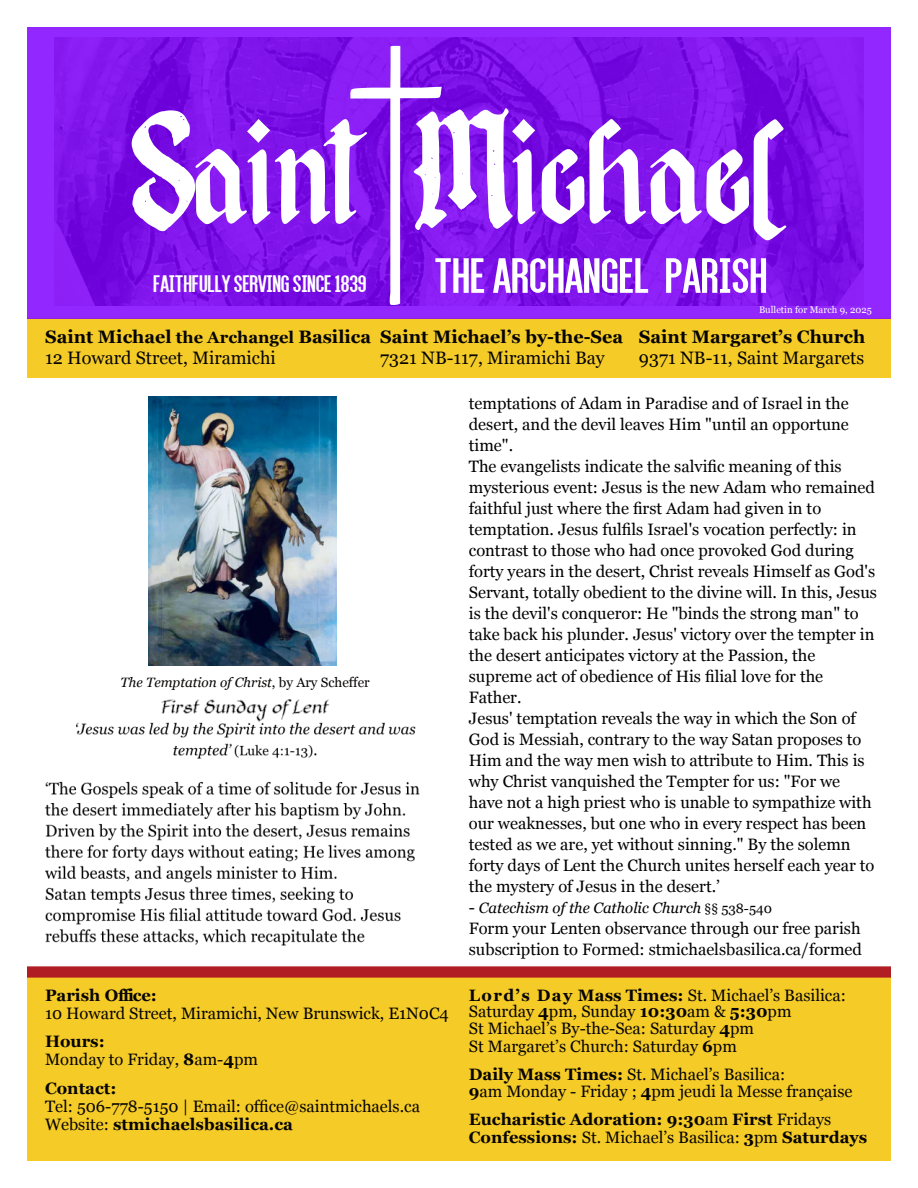
<style>
.page{position:relative;width:918px;height:1188px;background:#fff}
.page>*{position:absolute;margin:0;border:0;box-sizing:border-box;transform-origin:0 0}
.t1{font:150px "Afterkilly";color:#fff}
.t2{font:52.5px "Alegre Sans";color:#fff}
.t3{font:25.5px "Alegre Sans";letter-spacing:-.01em;color:#fff}
.t4{font:700 18px "Georgia";color:#070504}
.t5{font:18px "Georgia";color:#070504}
.t6{font:16.5px "Georgia";color:#000}
.t7{font:16.5px "Georgia";color:#070504}
.t8{font:700 16.5px "Georgia";color:#070504}
.t9{font:italic 15px "Georgia";color:#000}
.t10{font:italic 13.5px "Georgia";color:#070504}
.t11{font:13.5px "Georgia";color:#000}
.t12{font:9.6px "Georgia";color:#fff}
.s1{font-family:"Cristone"}
.s2{font-size:16.5px}
.s3{font-style:normal}
.s4{font-style:normal;font-size:16.5px}
.s5{font-weight:700}
.s6{font-weight:400}
</style>
<div class="page">
<img style="left:148px;top:396px;width:189px;height:270px">
<div style="left:27px;top:972px;width:864px;height:189px;background:#f5cb27"></div>
<img style="left:45px;top:699px;width:375px;height:247px">
<div style="left:27px;top:319px;width:864px;height:59px;background:#f5cc27"></div>
<div style="left:27px;top:966px;width:864px;height:12px;background:#b01e23"></div>
<div style="left:27px;top:27px;width:864px;height:292px;background:#7f00ff;opacity:.85"></div>
<svg style="left:326px;top:46px;width:116px;height:273px;background:#8d2ded"></svg>
<p class="t1" style="left:130px;top:119px;width:662px"><span class="s1">S</span>aint <span class="s1">M</span>ichael</p>
<p class="t3" style="left:153px;top:269px;width:215px">FAITHFULLY SERVING SINCE 1839</p>
<p class="t4" style="left:45px;top:330px;width:328px">Saint Michael <span class="s2">the Archangel</span> Basilica</p>
<p class="t5" style="left:45px;top:351px;width:232px">12 Howard Street, Miramichi</p>
<p class="t2" style="left:434px;top:244px;width:335px">THE ARCHANGEL PARISH</p>
<p class="t4" style="left:380px;top:330px;width:245px">Saint Michael’s by-the-Sea</p>
<p class="t5" style="left:380px;top:351px;width:226px">7321 NB-117, Miramichi Bay</p>
<p class="t12" style="left:759px;top:305px;width:114px">Bulletin for March 9, 2025</p>
<p class="t4" style="left:639px;top:330px;width:228px">Saint Margaret’s Church</p>
<p class="t5" style="left:639px;top:351px;width:227px">9371 NB-11, Saint Margarets</p>
<p class="t10" style="left:120px;top:677px;width:251px">The Temptation of Christ<span class="s3">, by Ary Scheffer</span></p>
<p class="t6" style="left:469px;top:396px;width:381px">temptations of Adam in Paradise and of Israel in the</p>
<p class="t6" style="left:469px;top:417px;width:382px">desert, and the devil leaves Him "until an opportune</p>
<p class="t6" style="left:469px;top:438px;width:46px">time".</p>
<p class="t6" style="left:469px;top:459px;width:374px">The evangelists indicate the salvific meaning of this</p>
<p class="t6" style="left:469px;top:480px;width:408px">mysterious event: Jesus is the new Adam who remained</p>
<p class="t6" style="left:469px;top:501px;width:354px">faithful just where the first Adam had given in to</p>
<p class="t6" style="left:469px;top:522px;width:389px">temptation. Jesus fulfils Israel's vocation perfectly: in</p>
<p class="t6" style="left:469px;top:543px;width:387px">contrast to those who had once provoked God during</p>
<p class="t6" style="left:469px;top:564px;width:408px">forty years in the desert, Christ reveals Himself as God's</p>
<p class="t6" style="left:469px;top:585px;width:410px">Servant, totally obedient to the divine will. In this, Jesus</p>
<p class="t6" style="left:469px;top:606px;width:391px">is the devil's conqueror: He "binds the strong man" to</p>
<p class="t6" style="left:469px;top:627px;width:407px">take back his plunder. Jesus' victory over the tempter in</p>
<p class="t6" style="left:469px;top:648px;width:348px">the desert anticipates victory at the Passion, the</p>
<p class="t6" style="left:469px;top:669px;width:356px">supreme act of obedience of His filial love for the</p>
<p class="t6" style="left:469px;top:690px;width:54px">Father.</p>
<p class="t6" style="left:469px;top:711px;width:389px">Jesus' temptation reveals the way in which the Son of</p>
<p class="t6" style="left:469px;top:732px;width:394px">God is Messiah, contrary to the way Satan proposes to</p>
<p class="t6" style="left:469px;top:753px;width:397px">Him and the way men wish to attribute to Him. This is</p>
<p class="t6" style="left:469px;top:774px;width:373px">why Christ vanquished the Tempter for us: "For we</p>
<p class="t6" style="left:469px;top:795px;width:404px">have not a high priest who is unable to sympathize with</p>
<p class="t6" style="left:469px;top:816px;width:399px">our weaknesses, but one who in every respect has been</p>
<p class="t6" style="left:469px;top:837px;width:383px">tested as we are, yet without sinning." By the solemn</p>
<p class="t6" style="left:469px;top:858px;width:407px">forty days of Lent the Church unites herself each year to</p>
<p class="t6" style="left:469px;top:879px;width:253px">the mystery of Jesus in the desert.’</p>
<p class="t9" style="left:469px;top:901px;width:234px"><span class="s4">-</span> Catechism of the Catholic Church</p>
<p class="t11" style="left:705px;top:903px;width:69px">§§ 538-540</p>
<p class="t6" style="left:469px;top:921px;width:393px">Form your Lenten observance through our free parish</p>
<p class="t6" style="left:469px;top:942px;width:395px">subscription to Formed: stmichaelsbasilica.ca/formed</p>
<p class="t8" style="left:45px;top:988px;width:113px">Parish Office:</p>
<p class="t7" style="left:45px;top:1006px;width:405px">10 Howard Street, Miramichi, New Brunswick, E1N0C4</p>
<p class="t8" style="left:45px;top:1035px;width:61px">Hours:</p>
<p class="t7" style="left:45px;top:1053px;width:215px">Monday to Friday, <span class="s5">8</span>am-<span class="s5">4</span>pm</p>
<p class="t8" style="left:45px;top:1081px;width:73px">Contact:</p>
<p class="t7" style="left:45px;top:1099px;width:377px">Tel: 506-778-5150 | Email: office@saintmichaels.ca</p>
<p class="t8" style="left:45px;top:1117px;width:249px"><span class="s6">Website:</span> stmichaelsbasilica.ca</p>
<p class="t7" style="left:469px;top:988px;width:379px"><span class="s5">Lord’s Day Mass Times:</span> St. Michael’s Basilica:</p>
<p class="t7" style="left:469px;top:1005px;width:324px">Saturday <span class="s5">4</span>pm, Sunday <span class="s5">10:30</span>am &amp; <span class="s5">5:30</span>pm</p>
<p class="t7" style="left:469px;top:1021px;width:287px">St Michael’s By-the-Sea: Saturday <span class="s5">4</span>pm</p>
<p class="t7" style="left:469px;top:1039px;width:270px">St Margaret’s Church: Saturday <span class="s5">6</span>pm</p>
<p class="t7" style="left:469px;top:1068px;width:318px"><span class="s5">Daily Mass Times:</span> St. Michael’s Basilica:</p>
<p class="t7" style="left:469px;top:1084px;width:385px"><span class="s5">9</span>am Monday - Friday ; <span class="s5">4</span>pm jeudi la Messe française</p>
<p class="t8" style="left:469px;top:1113px;width:364px">Eucharistic Adoration: 9:30<span class="s6">am</span> First <span class="s6">Fridays</span></p>
<p class="t7" style="left:469px;top:1131px;width:400px"><span class="s5">Confessions:</span> St. Michael’s Basilica: <span class="s5">3</span>pm <span class="s5">Saturdays</span></p>
</div>
